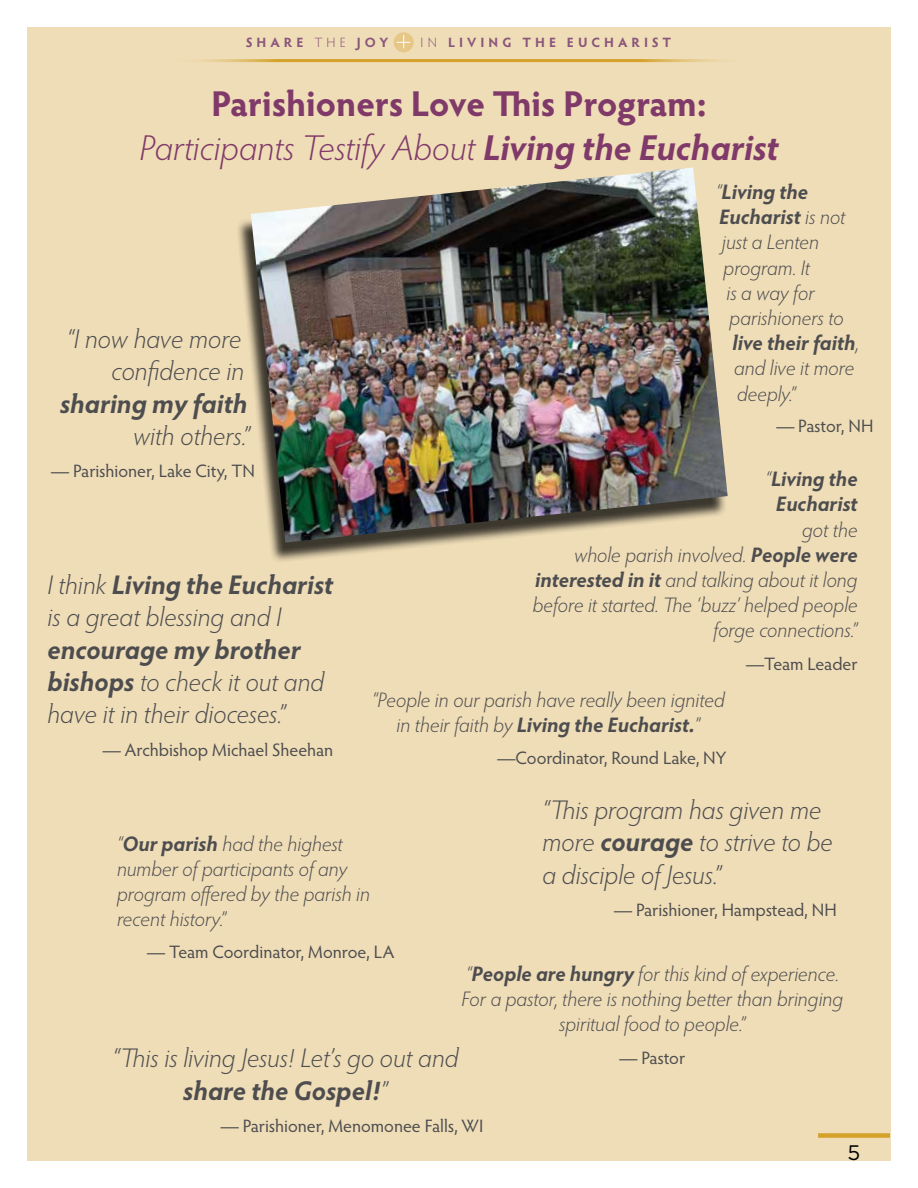
<style>
.page{position:relative;width:918px;height:1188px;background:#fff}
.page>*{position:absolute;margin:0;border:0;box-sizing:border-box;transform-origin:0 0}
.t1{font:700 36px/43.2px "Hypatia Sans Pro";letter-spacing:-.005em;color:#803a69;text-align:center}
.t2{font:italic 300 27px/32.4px "Hypatia Sans Pro";color:#4d4d4f}
.t3{font:italic 700 27px "Hypatia Sans Pro";color:#4d4d4f}
.t4{font:italic 300 21px/25.2px "Hypatia Sans Pro";color:#4d4d4f;text-align:center}
.t5{font:italic 700 21px/25.2px "Hypatia Sans Pro";color:#4d4d4f;text-align:center}
.t6{font:21px "Gotham HTF";color:#000}
.t7{font:18px "Hypatia Sans Pro";letter-spacing:-.005em;color:#4d4d4f}
.t8{font:700 13.5px "Hypatia Sans Pro";letter-spacing:.3em;color:#8b567b}
.s1{font-weight:300}
.s2{font-weight:300;font-style:italic}
.s3{font-style:italic}
.s4{font-weight:700}
</style>
<div class="page">
<div style="left:27px;top:27px;width:864px;height:1134px;background:#efddb7"></div>
<div style="left:236px;top:173px;width:492px;height:390px;background:#000;opacity:.75"></div>
<img style="left:251px;top:167px;width:477px;height:376px">
<div style="left:394px;top:32px;width:20px;height:20px;background:#e6c787;border-radius:50%"></div>
<svg style="left:397px;top:35px;width:13px;height:13px"></svg>
<div style="left:818px;top:1133px;width:72px;height:5px;background:#d4a129"></div>
<hr style="left:168px;top:59px;width:582px;height:3px;background:#d4a129">
<p class="t8" style="left:246px;top:33px;width:144px">SHARE <span class="s1">THE</span> JOY</p>
<p class="t8" style="left:421px;top:33px;width:252px"><span class="s1">IN</span> LIVING THE EUCHARIST</p>
<h1 class="t1" style="left:139px;top:81px;width:641px">Parishioners Love This Program:<br><span class="s2">Participants Testify About</span> <span class="s3">Living the Eucharist</span></h1>
<p class="t5" style="left:716px;top:178px;width:94px"><span class="s1">“</span>Living the</p>
<p class="t5" style="left:719px;top:203px;width:128px">Eucharist <span class="s1">is not</span></p>
<p class="t4" style="left:722px;top:229px;width:99px">just a Lenten</p>
<p class="t4" style="left:724px;top:254px;width:88px">program. It</p>
<p class="t4" style="left:727px;top:280px;width:90px">is a way for</p>
<p class="t4" style="left:730px;top:305px;width:116px">parishioners to</p>
<p class="t5" style="left:733px;top:329px;width:128px">live their faith<span class="s1">,</span></p>
<p class="t4" style="left:734px;top:355px;width:122px">and live it more</p>
<p class="t4" style="left:737px;top:380px;width:60px">deeply.”</p>
<p class="t7" style="left:776px;top:414px;width:99px">— Pastor, NH</p>
<p class="t2" style="left:67px;top:322px;width:179px;text-align:right">“I now have more confidence in</p>
<p class="t3" style="left:60px;top:384px;width:189px">sharing my faith</p>
<p class="t2" style="left:134px;top:419px;width:118px">with others.”</p>
<p class="t7" style="left:51px;top:459px;width:205px">— Parishioner, Lake City, TN</p>
<p class="t5" style="left:766px;top:465px;width:94px"><span class="s1">“</span>Living the<br>Eucharist</p>
<p class="t4" style="left:533px;top:516px;width:326px;text-align:right">got the<br>whole parish involved. <span class="s4">People were interested in it</span> and talking about it long before it started. The ‘buzz’ helped people forge connections.”</p>
<p class="t7" style="left:746px;top:652px;width:113px">—Team Leader</p>
<p class="t2" style="left:47px;top:568px;width:287px">I think <span class="s4">Living the Eucharist </span>is a great blessing and I</p>
<p class="t2" style="left:47px;top:633px;width:278px"><span class="s4">encourage my brother bishops</span> to check it out and have it in their dioceses.”</p>
<p class="t7" style="left:103px;top:738px;width:232px">— Archbishop Michael Sheehan</p>
<p class="t4" style="left:372px;top:686px;width:354px">“People in our parish have really been ignited in their faith by <span class="s4">Living the Eucharist.</span>”</p>
<p class="t7" style="left:498px;top:746px;width:230px">—Coordinator, Round Lake, NY</p>
<p class="t2" style="left:542px;top:793px;width:292px">“This program has given me more <span class="s4">courage</span> to strive to be a disciple of Jesus.”</p>
<p class="t7" style="left:614px;top:898px;width:224px">— Parishioner, Hampstead, NH</p>
<p class="t4" style="left:117px;top:830px;width:255px;text-align:left">“<span class="s4">Our parish</span> had the highest number of participants of any program offered by the parish in recent history.”</p>
<p class="t7" style="left:147px;top:940px;width:249px">— Team Coordinator, Monroe, LA</p>
<p class="t4" style="left:461px;top:961px;width:383px">“<span class="s4">People are hungry</span> for this kind of experience.<br>For a pastor, there is nothing better than bringing spiritual food to people.”</p>
<p class="t7" style="left:620px;top:1046px;width:67px">— Pastor</p>
<p class="t2" style="left:112px;top:1041px;width:348px;text-align:center">“This is living Jesus! Let’s go out and <span class="s4">share the Gospel!</span>”</p>
<p class="t7" style="left:221px;top:1113px;width:264px">— Parishioner, Menomonee Falls, WI</p>
<p class="t6" style="left:848px;top:1141px;width:14px">5</p>
</div>
